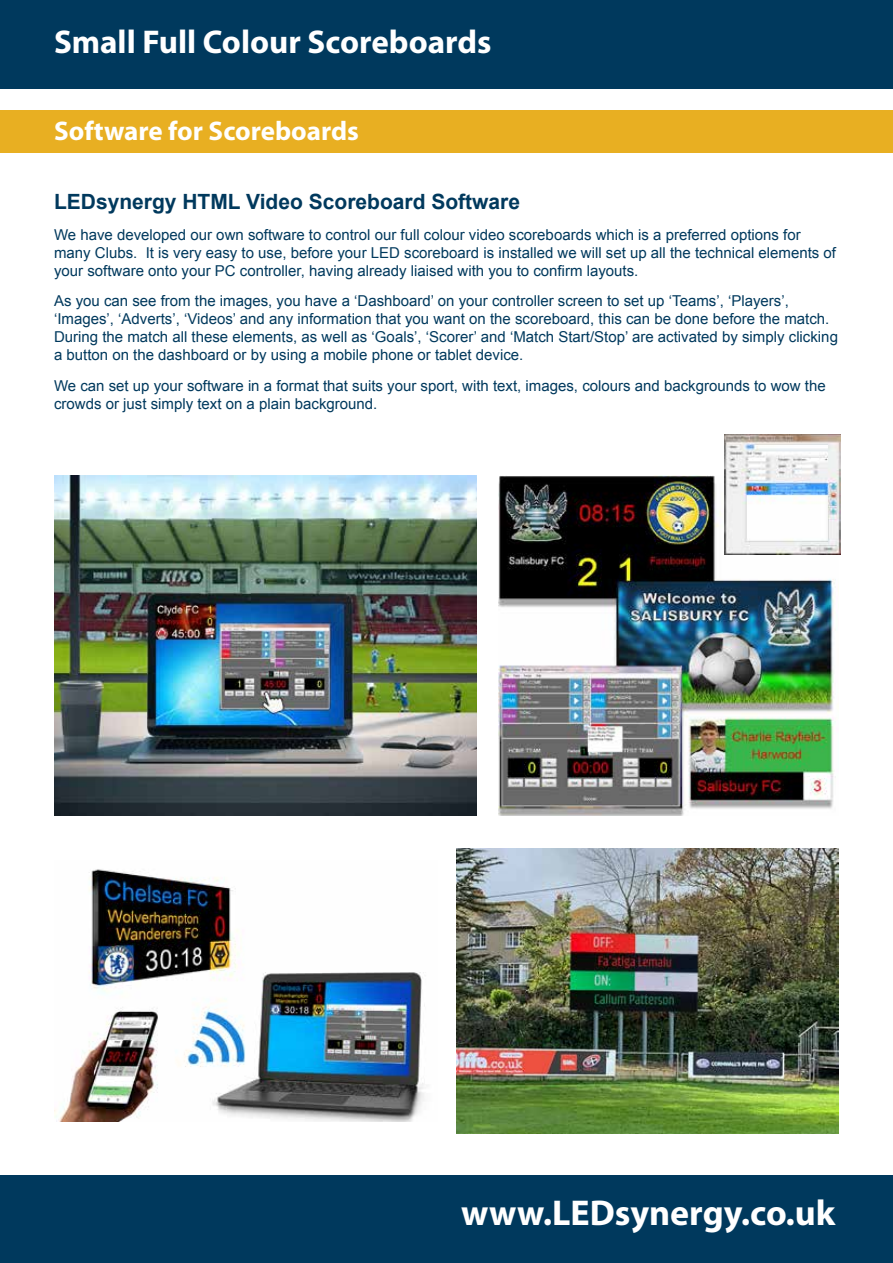
<style>
.page{position:relative;width:893px;height:1263px;background:#fff}
.page>*{position:absolute;margin:0;border:0;box-sizing:border-box;transform-origin:0 0}
.t1{font:700 36px "Myriad Pro";color:#fff}
.t2{font:700 33px "Myriad Pro";color:#fff}
.t3{font:700 27px "Myriad Pro";color:#fff}
.t4{font:700 21px "Arial";color:#00395d}
.t5{font:15px/18px "Arial";color:#00395d}
</style>
<div class="page">
<div style="left:0;top:1175px;width:893px;height:88px;background:#00395d"></div>
<div style="left:0;top:0;width:893px;height:88px;background:#00395d"></div>
<div style="left:0;top:111px;width:893px;height:42px;background:#e8af22"></div>
<img style="left:54px;top:475px;width:422px;height:340px">
<img style="left:499px;top:475px;width:340px;height:340px">
<img style="left:724px;top:435px;width:116px;height:119px">
<img style="left:456px;top:848px;width:383px;height:285px">
<img style="left:55px;top:869px;width:370px;height:252px">
<h2 class="t2" style="left:54px;top:20px;width:439px">Small Full Colour Scoreboards</h2>
<h3 class="t3" style="left:54px;top:113px;width:306px">Software for Scoreboards</h3>
<h3 class="t4" style="left:54px;top:187px;width:468px">LEDsynergy HTML Video Scoreboard Software</h3>
<p class="t5" style="left:54px;top:225px;width:783px">We have developed our own software to control our full colour video scoreboards which is a preferred options for many Clubs. It is very easy to use, before your LED scoreboard is installed we will set up all the technical elements of your software onto your PC controller, having already liaised with you to confirm layouts.</p>
<p class="t5" style="left:54px;top:292px;width:785px">As you can see from the images, you have a ‘Dashboard’ on your controller screen to set up ‘Teams’, ‘Players’, ‘Images’, ‘Adverts’, ‘Videos’ and any information that you want on the scoreboard, this can be done before the match.<br>During the match all these elements, as well as ‘Goals’, ‘Scorer’ and ‘Match Start/Stop’ are activated by simply clicking a button on the dashboard or by using a mobile phone or tablet device.</p>
<p class="t5" style="left:54px;top:377px;width:773px">We can set up your software in a format that suits your sport, with text, images, colours and backgrounds to wow the crowds or just simply text on a plain background.</p>
<h1 class="t1" style="left:461px;top:1189px;width:376px">www.LEDsynergy.co.uk</h1>
</div>
